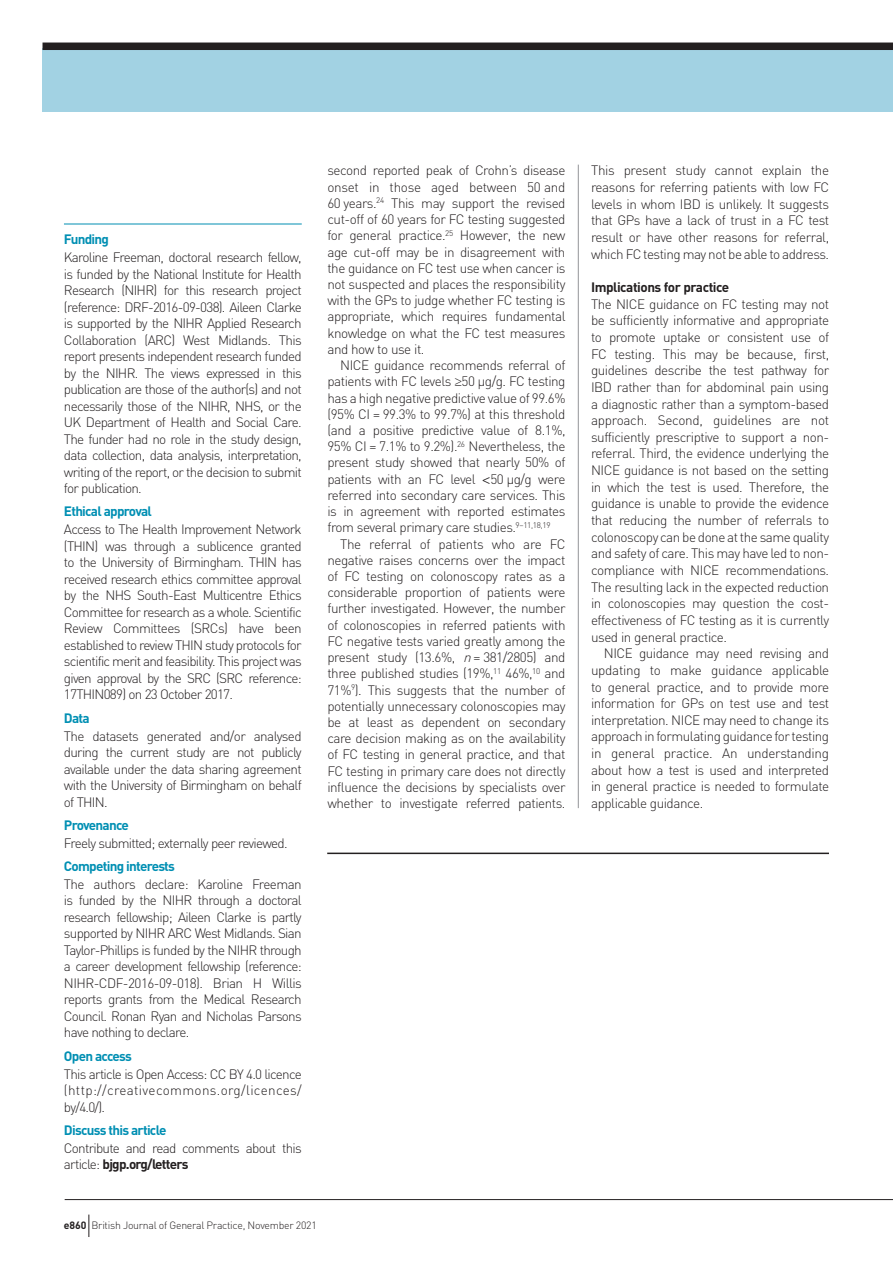
<style>
.page{position:relative;width:893px;height:1263px;background:#fff}
.page>*{position:absolute;margin:0;border:0;box-sizing:border-box;transform-origin:0 0}
.t1{font:300 13.5px/16.5px "DIN";letter-spacing:-.055em;color:#231f20;text-align:justify}
.t2{font:700 13.5px "DIN";letter-spacing:-.055em;color:#008fb3}
.t3{font:700 13.5px "DIN";letter-spacing:-.035em;color:#231f20}
.t4{font:300 10.5px "DIN";letter-spacing:-.025em;color:#231f20}
.s1{font-weight:700}
.s2{font-family:"Helvetica"}
.s3{font-style:italic}
</style>
<div class="page">
<div style="left:43px;top:48px;width:850px;height:64px;background:#a2d2e3"></div>
<div style="left:43px;top:43px;width:850px;height:7px;background:#231f20"></div>
<hr style="left:64px;top:224px;width:238px;height:1px;background:#008fb3">
<hr style="left:578px;top:165px;width:1px;height:643px;background:#939598">
<hr style="left:327px;top:852px;width:502px;height:2px;background:#231f20">
<svg style="left:88px;top:1214px;width:1px;height:23px"></svg>
<hr style="left:65px;top:1199px;width:828px;height:1px;background:#231f20">
<p class="t2" style="left:64px;top:231px;width:47px">Funding</p>
<p class="t1" style="left:64px;top:249px;width:239px">Karoline Freeman, doctoral research fellow, is funded by the National Institute for Health Research (NIHR) for this research project (reference: DRF-2016-09-038). Aileen Clarke is supported by the NIHR Applied Research Collaboration (ARC) West Midlands. This report presents independent research funded by the NIHR. The views expressed in this publication are those of the author(s) and not necessarily those of the NIHR, NHS, or the UK Department of Health and Social Care.<br>The funder had no role in the study design, data collection, data analysis, interpretation, writing of the report, or the decision to submit for publication.</p>
<p class="t2" style="left:64px;top:503px;width:90px">Ethical approval</p>
<p class="t1" style="left:64px;top:521px;width:239px">Access to The Health Improvement Network (THIN) was through a sublicence granted to the University of Birmingham. THIN has received research ethics committee approval by the NHS South-East Multicentre Ethics Committee for research as a whole. Scientific Review Committees (SRCs) have been established to review THIN study protocols for scientific merit and feasibility. This project was given approval by the SRC (SRC reference:<br>17THIN089) on 23 October 2017.</p>
<p class="t2" style="left:64px;top:709px;width:27px">Data</p>
<p class="t1" style="left:64px;top:727px;width:239px">The datasets generated and/or analysed during the current study are not publicly available under the data sharing agreement with the University of Birmingham on behalf of THIN.</p>
<p class="t2" style="left:64px;top:816px;width:66px">Provenance</p>
<p class="t1" style="left:64px;top:834px;width:225px">Freely submitted; externally peer reviewed.</p>
<p class="t2" style="left:64px;top:857px;width:113px">Competing interests</p>
<p class="t1" style="left:64px;top:876px;width:239px">The authors declare: Karoline Freeman is funded by the NIHR through a doctoral research fellowship; Aileen Clarke is partly supported by NIHR ARC West Midlands. Sian Taylor-Phillips is funded by the NIHR through a career development fellowship (reference:<br>NIHR-CDF-2016-09-018). Brian H Willis reports grants from the Medical Research Council. Ronan Ryan and Nicholas Parsons have nothing to declare.</p>
<p class="t2" style="left:64px;top:1047px;width:69px">Open access</p>
<p class="t1" style="left:64px;top:1065px;width:239px">This article is Open Access: CC BY 4.0 licence (http://creativecommons.org/licences/ by/4.0/).</p>
<p class="t2" style="left:64px;top:1121px;width:104px">Discuss this article</p>
<p class="t1" style="left:64px;top:1139px;width:239px">Contribute and read comments about this article: <span class="s1">bjgp.org/letters</span></p>
<p class="t1" style="left:327px;top:162px;width:240px">second reported peak of Crohn’s disease onset in those aged between 50 and 60 years.<sup>24</sup> This may support the revised cut-off of 60 years for FC testing suggested for general practice.<sup>25</sup> However, the new age cut-off may be in disagreement with the guidance on FC test use when cancer is not suspected and places the responsibility with the GPs to judge whether FC testing is appropriate, which requires fundamental knowledge on what the FC test measures and how to use it.</p>
<p class="t1" style="left:327px;top:357px;width:240px;text-indent:13px">NICE guidance recommends referral of patients with FC levels <span class="s2">≥</span>50 µg/g. FC testing has a high negative predictive value of 99.6% (95% CI = 99.3% to 99.7%) at this threshold (and a positive predictive value of 8.1%, 95% CI = 7.1% to 9.2%).<sup>26</sup> Nevertheless, the present study showed that nearly 50% of patients with an FC level <span class="s2">&lt;</span>50 µg/g were referred into secondary care services. This is in agreement with reported estimates from several primary care studies.<sup>9–11,18,19</sup></p>
<p class="t1" style="left:327px;top:535px;width:240px;text-indent:13px">The referral of patients who are FC negative raises concerns over the impact of FC testing on colonoscopy rates as a considerable proportion of patients were further investigated. However, the number of colonoscopies in referred patients with FC negative tests varied greatly among the present study (13.6%, <span class="s3">n</span>= 381/2805) and three published studies (19%,<sup>11</sup> 46%,<sup>10</sup> and 71%<sup>9</sup>). This suggests that the number of potentially unnecessary colonoscopies may be at least as dependent on secondary care decision making as on the availability of FC testing in general practice, and that FC testing in primary care does not directly influence the decisions by specialists over whether to investigate referred patients.</p>
<p class="t4" style="left:64px;top:1219px;width:254px"><span class="s1">e860</span> British Journal of General Practice, November 2021</p>
<p class="t1" style="left:591px;top:162px;width:240px">This present study cannot explain the reasons for referring patients with low FC levels in whom IBD is unlikely. It suggests that GPs have a lack of trust in a FC test result or have other reasons for referral, which FC testing may not be able to address.</p>
<p class="t3" style="left:591px;top:278px;width:140px">Implications for practice</p>
<p class="t1" style="left:591px;top:295px;width:240px">The NICE guidance on FC testing may not be sufficiently informative and appropriate to promote uptake or consistent use of FC testing. This may be because, first, guidelines describe the test pathway for IBD rather than for abdominal pain using a diagnostic rather than a symptom-based approach. Second, guidelines are not sufficiently prescriptive to support a non&shy;referral. Third, the evidence underlying the NICE guidance is not based on the setting in which the test is used. Therefore, the guidance is unable to provide the evidence that reducing the number of referrals to colonoscopy can be done at the same quality and safety of care. This may have led to non&shy;compliance with NICE recommendations.<br>The resulting lack in the expected reduction in colonoscopies may question the cost&shy;effectiveness of FC testing as it is currently used in general practice.</p>
<p class="t1" style="left:591px;top:645px;width:240px;text-indent:13px">NICE guidance may need revising and updating to make guidance applicable to general practice, and to provide more information for GPs on test use and test interpretation. NICE may need to change its approach in formulating guidance for testing in general practice. An understanding about how a test is used and interpreted in general practice is needed to formulate applicable guidance.</p>
</div>
